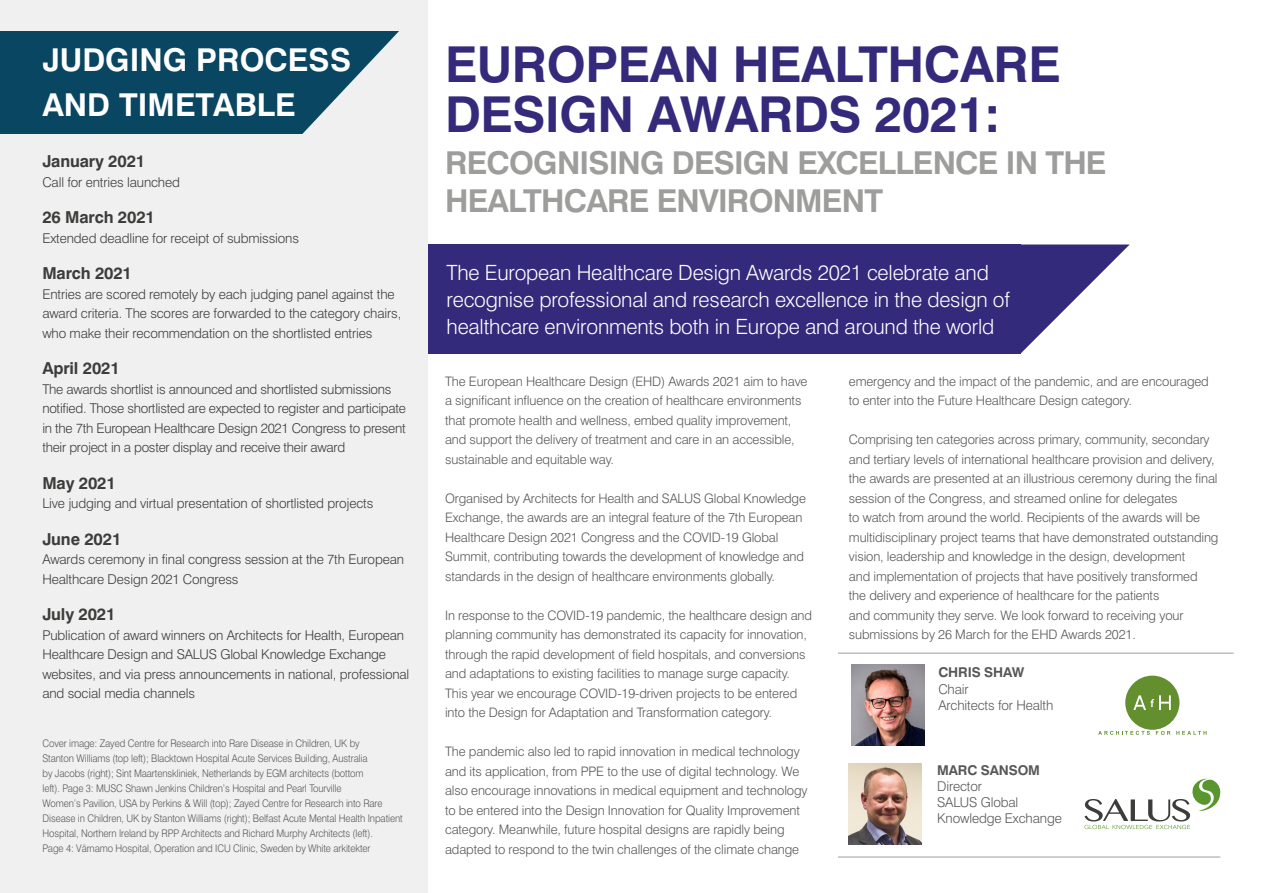
<style>
.page{position:relative;width:1263px;height:893px;background:#fff}
.page>*{position:absolute;margin:0;border:0;box-sizing:border-box;transform-origin:0 0}
.t1{font:700 49.5px/49.5px "Swiss 721 BT";letter-spacing:-.01em;color:#35297b}
.t2{font:700 31.5px/37.8px "Swiss 721 BT";letter-spacing:-.025em;color:#9d9d9c}
.t3{font:700 31.5px/45.5px "Swiss 721 BT";color:#fff}
.t4{font:300 21px/27px "Swiss 721 BT";letter-spacing:-.01em;color:#fff}
.t5{font:700 16.5px "Swiss 721 BT";letter-spacing:-.01em;color:#3c3c3b}
.t6{font:300 13.5px/19.5px "Swiss 721 BT";letter-spacing:-.01em;color:#3c3c3b}
.t7{font:300 13.5px/16.2px "Swiss 721 BT";letter-spacing:-.01em;color:#575756}
.t8{font:700 13.5px "Swiss 721 BT";letter-spacing:-.01em;color:#575756}
.t9{font:300 13.05px/19.5px "Swiss 721 BT";letter-spacing:-.01em;color:#575756}
.t10{font:300 10.5px/15px "Swiss 721 BT";letter-spacing:-.01em;color:#575756;scale:.92 1}
</style>
<div class="page">
<div style="left:404px;top:244px;width:616px;height:110px;background:#342a7b"></div>
<svg style="left:1020px;top:244px;width:110px;height:110px"></svg>
<div style="left:0;top:0;width:427px;height:893px;background:#f0f0f0"></div>
<div style="left:0;top:32px;width:423px;height:102px;background:#084661"></div>
<svg style="left:299px;top:31px;width:124px;height:103px"></svg>
<img style="left:852px;top:665px;width:73px;height:81px">
<img style="left:849px;top:763px;width:73px;height:81px">
<hr style="left:838px;top:653px;width:396px;height:1px;background:#9d9d9c">
<hr style="left:838px;top:857px;width:382px;height:1px;background:#9d9d9c">
<svg style="left:1084px;top:778px;width:136px;height:51px"></svg>
<svg style="left:1098px;top:676px;width:108px;height:59px"></svg>
<h2 class="t3" style="left:42px;top:36px;width:310px">JUDGING PROCESS<br>AND TIMETABLE</h2>
<p class="t5" style="left:42px;top:151px;width:104px">January 2021</p>
<p class="t6" style="left:42px;top:172px;width:139px">Call for entries launched</p>
<p class="t5" style="left:42px;top:207px;width:114px">26 March 2021</p>
<p class="t6" style="left:42px;top:228px;width:258px">Extended deadline for receipt of submissions</p>
<p class="t5" style="left:42px;top:263px;width:91px">March 2021</p>
<p class="t6" style="left:42px;top:284px;width:360px">Entries are scored remotely by each judging panel against the award criteria. The scores are forwarded to the category chairs, who make their recommendation on the shortlisted entries</p>
<p class="t5" style="left:42px;top:358px;width:79px">April 2021</p>
<p class="t6" style="left:42px;top:379px;width:365px">The awards shortlist is announced and shortlisted submissions notified. Those shortlisted are expected to register and participate in the 7th European Healthcare Design 2021 Congress to present their project in a poster display and receive their award</p>
<p class="t5" style="left:42px;top:473px;width:75px">May 2021</p>
<p class="t6" style="left:42px;top:493px;width:332px">Live judging and virtual presentation of shortlisted projects</p>
<p class="t5" style="left:42px;top:529px;width:81px">June 2021</p>
<p class="t6" style="left:42px;top:549px;width:363px">Awards ceremony in final congress session at the 7th European<br>Healthcare Design 2021 Congress</p>
<p class="t5" style="left:42px;top:604px;width:75px">July 2021</p>
<p class="t6" style="left:42px;top:625px;width:369px">Publication of award winners on Architects for Health, European Healthcare Design and SALUS Global Knowledge Exchange websites, and via press announcements in national, professional and social media channels</p>
<p class="t10" style="left:43px;top:736px;width:393px">Cover image: Zayed Centre for Research into Rare Disease in Children, UK by<br>Stanton Williams (top left); Blacktown Hospital Acute Services Building, Australia<br>by Jacobs (right); Sint Maartenskliniek, Netherlands by EGM architects (bottom<br>left). Page 3: MUSC Shawn Jenkins Children’s Hospital and Pearl Tourville<br>Women’s Pavilion, USA by Perkins &amp; Will (top); Zayed Centre for Research into Rare Disease in Children, UK by Stanton Williams (right); Belfast Acute Mental Health Inpatient Hospital, Northern Ireland by RPP Architects and Richard Murphy Architects (left).<br>Page 4: Värnamo Hospital, Operation and ICU Clinic, Sweden by White arkitekter</p>
<h1 class="t1" style="left:445px;top:39px;width:617px">EUROPEAN HEALTHCARE<br>DESIGN AWARDS 2021:</h1>
<h2 class="t2" style="left:445px;top:143px;width:663px">RECOGNISING DESIGN EXCELLENCE IN THE<br>HEALTHCARE ENVIRONMENT</h2>
<h3 class="t4" style="left:446px;top:258px;width:565px">The European Healthcare Design Awards 2021 celebrate and recognise professional and research excellence in the design of healthcare environments both in Europe and around the world</h3>
<p class="t9" style="left:445px;top:371px;width:364px">The European Healthcare Design (EHD) Awards 2021 aim to have a significant influence on the creation of healthcare environments that promote health and wellness, embed quality improvement, and support the delivery of treatment and care in an accessible, sustainable and equitable way.</p>
<p class="t9" style="left:445px;top:488px;width:362px">Organised by Architects for Health and SALUS Global Knowledge Exchange, the awards are an integral feature of the 7th European Healthcare Design 2021 Congress and the COVID-19 Global Summit, contributing towards the development of knowledge and standards in the design of healthcare environments globally.</p>
<p class="t9" style="left:445px;top:605px;width:368px">In response to the COVID-19 pandemic, the healthcare design and planning community has demonstrated its capacity for innovation, through the rapid development of field hospitals, and conversions and adaptations to existing facilities to manage surge capacity.<br>This year we encourage COVID-19-driven projects to be entered into the Design for Adaptation and Transformation category.</p>
<p class="t9" style="left:445px;top:741px;width:364px">The pandemic also led to rapid innovation in medical technology and its application, from PPE to the use of digital technology. We also encourage innovations in medical equipment and technology to be entered into the Design Innovation for Quality Improvement category. Meanwhile, future hospital designs are rapidly being adapted to respond to the twin challenges of the climate change</p>
<p class="t9" style="left:849px;top:371px;width:361px">emergency and the impact of the pandemic, and are encouraged to enter into the Future Healthcare Design category.</p>
<p class="t9" style="left:849px;top:429px;width:371px">Comprising ten categories across primary, community, secondary and tertiary levels of international healthcare provision and delivery, the awards are presented at an illustrious ceremony during the final session of the Congress, and streamed online for delegates<br>to watch from around the world. Recipients of the awards will be multidisciplinary project teams that have demonstrated outstanding vision, leadership and knowledge in the design, development<br>and implementation of projects that have positively transformed<br>the delivery and experience of healthcare for the patients<br>and community they serve. We look forward to receiving your submissions by 26 March for the EHD Awards 2021.</p>
<p class="t8" style="left:938px;top:664px;width:88px">CHRIS SHAW</p>
<p class="t7" style="left:938px;top:681px;width:116px">Chair<br>Architects for Health</p>
<p class="t8" style="left:937px;top:761px;width:104px">MARC SANSOM</p>
<p class="t7" style="left:937px;top:778px;width:126px">Director<br>SALUS Global<br>Knowledge Exchange</p>
</div>
